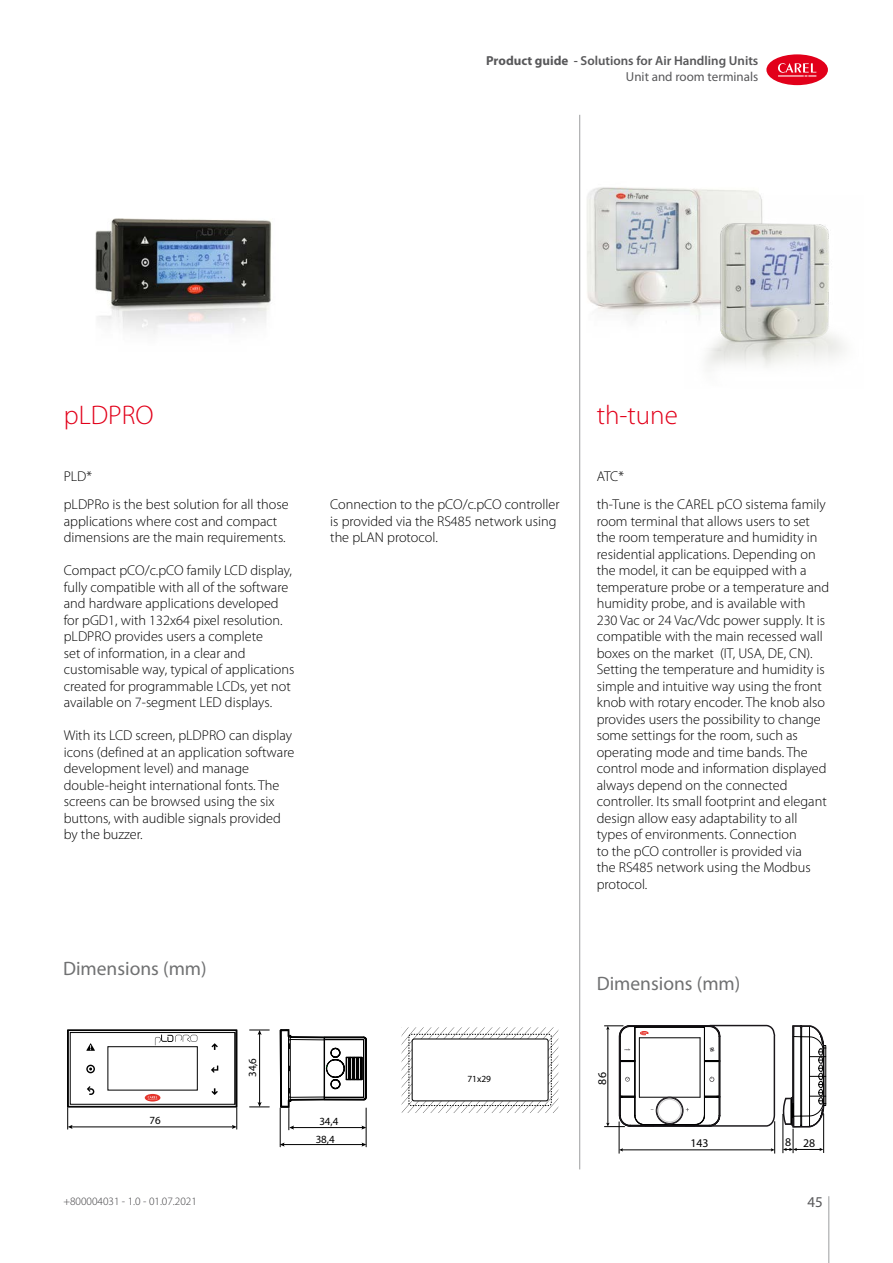
<style>
.page{position:relative;width:893px;height:1263px;background:#fff}
.page>*{position:absolute;margin:0;border:0;box-sizing:border-box;transform-origin:0 0}
.t1{font:300 27px "Myriad Pro";color:#e2001a}
.t2{font:19.5px "Myriad Pro";color:#707172}
.t3{font:15px "Myriad Pro";color:#58585a}
.t4{font:300 14.25px/16.5px "Myriad Pro";color:#000}
.t5{font:600 13.05px/15.6px "Myriad Pro";color:#58585a;text-align:right}
.t6{font:11.85px "Myriad Pro";color:#000}
.t7{font:300 11.25px "Myriad Pro";color:#3e3d40}
.t8{font:10.95px "Myriad Pro";color:#000}
.t9{font:9.45px "Myriad Pro";color:#000}
.s1{font-weight:700}
.s2{font-weight:400}
</style>
<div class="page">
<hr style="left:828px;top:1196px;width:1px;height:67px;background:#9c9e9f">
<div style="left:766px;top:54px;width:62px;height:31px;background:#e2001a;border-radius:50%"></div>
<svg style="left:778px;top:63px;width:38px;height:14px"></svg>
<img style="left:580px;top:153px;width:181px;height:198px">
<img style="left:685px;top:196px;width:160px;height:171px">
<img style="left:95px;top:218px;width:177px;height:116px">
<svg style="left:401px;top:1027px;width:158px;height:86px"></svg>
<hr style="left:71px;top:1127px;width:162px;height:1px;background:#000">
<svg style="left:232px;top:1107px;width:5px;height:22px"></svg>
<hr style="left:259px;top:1033px;width:1px;height:70px;background:#000">
<svg style="left:250px;top:1102px;width:19px;height:6px"></svg>
<svg style="left:250px;top:1030px;width:19px;height:5px"></svg>
<svg style="left:67px;top:1107px;width:6px;height:22px"></svg>
<hr style="left:283px;top:1144px;width:80px;height:1px;background:#000">
<svg style="left:362px;top:1142px;width:4px;height:4px"></svg>
<svg style="left:281px;top:1142px;width:4px;height:4px"></svg>
<hr style="left:280px;top:1108px;width:1px;height:39px;background:#000">
<hr style="left:366px;top:1108px;width:1px;height:39px;background:#000">
<div style="left:67px;top:1029px;width:170px;height:78px;border:1px solid #000"></div>
<svg style="left:279px;top:1029px;width:88px;height:101px"></svg>
<div style="left:70px;top:1032px;width:165px;height:72px;border:1px solid #000"></div>
<svg style="left:86px;top:1065px;width:9px;height:8px"></svg>
<svg style="left:212px;top:1088px;width:6px;height:7px"></svg>
<svg style="left:212px;top:1043px;width:6px;height:7px"></svg>
<svg style="left:211px;top:1065px;width:7px;height:8px"></svg>
<svg style="left:87px;top:1086px;width:7px;height:9px"></svg>
<svg style="left:86px;top:1043px;width:9px;height:8px"></svg>
<svg style="left:145px;top:1094px;width:15px;height:7px"></svg>
<svg style="left:148px;top:1096px;width:9px;height:4px"></svg>
<svg style="left:155px;top:1034px;width:42px;height:11px"></svg>
<div style="left:108px;top:1046px;width:90px;height:44px;border:1px solid #000"></div>
<hr style="left:579px;top:115px;width:1px;height:1054px;background:#9c9e9f">
<svg style="left:604px;top:1024px;width:222px;height:130px"></svg>
<hr style="left:823px;top:1114px;width:1px;height:39px;background:#000">
<p class="t5" style="left:486px;top:53px;width:274px"><span class="s1">Product guide</span> - Solutions for Air Handling Units<br><span class="s2">Unit and room terminals</span></p>
<h1 class="t1" style="left:64px;top:400px;width:91px">pLDPRO</h1>
<h1 class="t1" style="left:597px;top:400px;width:83px">th-tune</h1>
<p class="t4" style="left:64px;top:468px;width:30px">PLD*</p>
<p class="t4" style="left:597px;top:468px;width:29px">ATC*</p>
<p class="t4" style="left:64px;top:496px;width:226px">pLDPRo is the best solution for all those applications where cost and compact dimensions are the main requirements.</p>
<p class="t4" style="left:64px;top:562px;width:232px">Compact pCO/c.pCO family LCD display, fully compatible with all of the software and hardware applications developed for pGD1, with 132x64 pixel resolution. pLDPRO provides users a complete<br>set of information, in a clear and customisable way, typical of applications created for programmable LCDs, yet not available on 7-segment LED displays.</p>
<p class="t4" style="left:64px;top:727px;width:232px">With its LCD screen, pLDPRO can display icons (defined at an application software development level) and manage double-height international fonts. The screens can be browsed using the six buttons, with audible signals provided by the buzzer.</p>
<p class="t4" style="left:330px;top:496px;width:231px">Connection to the pCO/c.pCO controller is provided via the RS485 network using the pLAN protocol.</p>
<p class="t4" style="left:597px;top:496px;width:234px">th-Tune is the CAREL pCO sistema family room terminal that allows users to set the room temperature and humidity in residential applications. Depending on the model, it can be equipped with a temperature probe or a temperature and humidity probe, and is available with 230 Vac or 24 Vac/Vdc power supply. It is compatible with the main recessed wall boxes on the market (IT, USA, DE, CN).<br>Setting the temperature and humidity is simple and intuitive way using the front knob with rotary encoder. The knob also provides users the possibility to change some settings for the room, such as operating mode and time bands. The control mode and information displayed always depend on the connected controller. Its small footprint and elegant design allow easy adaptability to all types of environments. Connection<br>to the pCO controller is provided via<br>the RS485 network using the Modbus protocol.</p>
<h2 class="t2" style="left:63px;top:956px;width:145px">Dimensions (mm)</h2>
<h2 class="t2" style="left:597px;top:971px;width:145px">Dimensions (mm)</h2>
<p class="t8" style="left:246px;top:1077px;width:21px;rotate:-90deg">34,6</p>
<p class="t9" style="left:467px;top:1073px;width:25px">71x29</p>
<p class="t6" style="left:595px;top:1084px;width:14px;rotate:-90deg">86</p>
<p class="t8" style="left:150px;top:1114px;width:13px">76</p>
<p class="t8" style="left:319px;top:1114px;width:21px">34,4</p>
<p class="t8" style="left:316px;top:1132px;width:21px">38,4</p>
<p class="t6" style="left:690px;top:1136px;width:20px">143</p>
<p class="t6" style="left:785px;top:1136px;width:32px">8 28</p>
<p class="t7" style="left:63px;top:1195px;width:135px">+800004031 - 1.0 - 01.07.2021</p>
<p class="t3" style="left:807px;top:1193px;width:17px">45</p>
</div>
